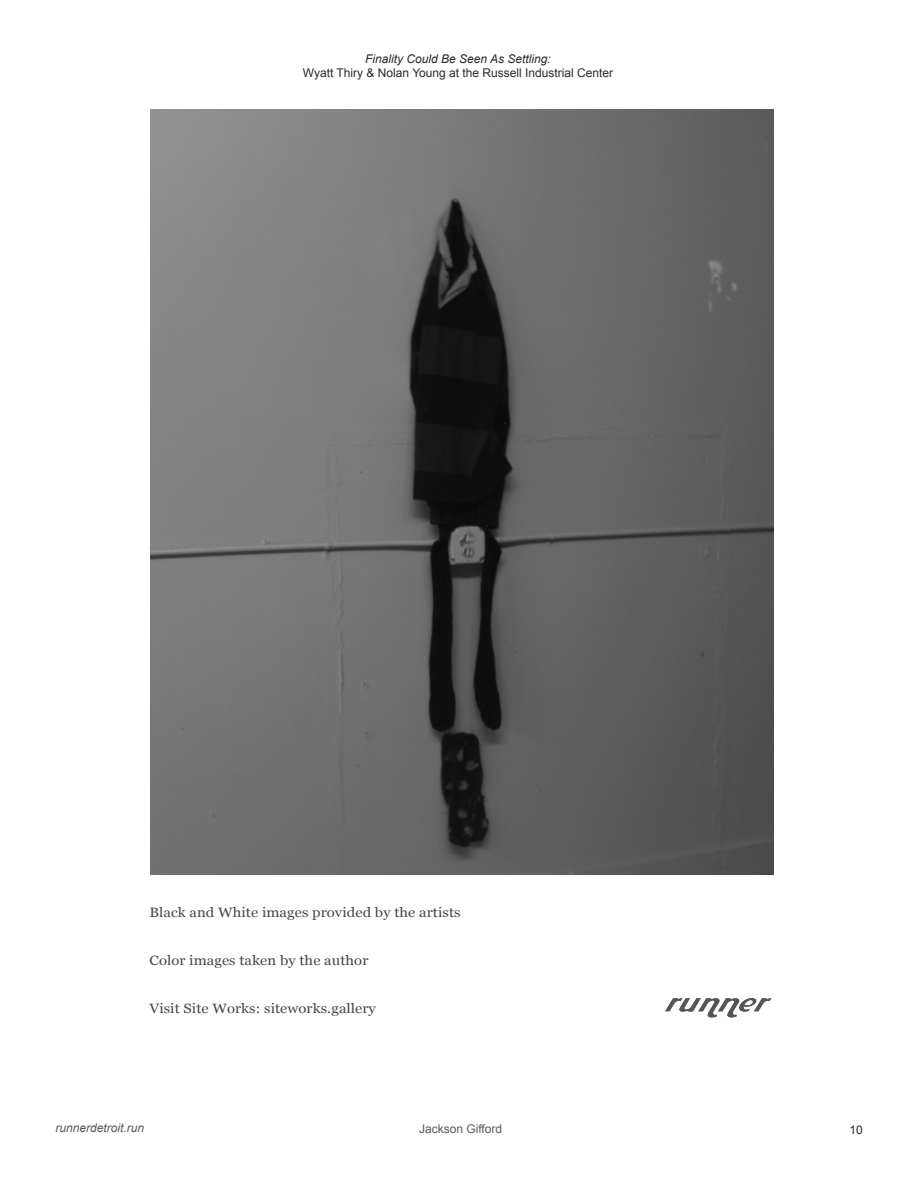
<style>
.page{position:relative;width:918px;height:1188px;background:#fff}
.page>*{position:absolute;margin:0;border:0;box-sizing:border-box;transform-origin:0 0}
.t1{font:13.5px "Georgia";letter-spacing:.005em;color:#4a4647;scale:1.1 1}
.t2{font:12px "Arial";color:#2d292a}
.t3{font:italic 12px "Arial";color:#2d292a}
.t4{font:italic 12px "Arial";color:#58595b}
.t5{font:12px "Arial";color:#58595b}
</style>
<div class="page">
<img style="left:665px;top:998px;width:107px;height:20px">
<img style="left:151px;top:110px;width:622px;height:765px">
<p class="t3" style="left:365px;top:51px;width:187px">Finality Could Be Seen As Settling:</p>
<p class="t2" style="left:303px;top:65px;width:312px">Wyatt Thiry &amp; Nolan Young at the Russell Industrial Center</p>
<p class="t1" style="left:149px;top:903px;width:284px">Black and White images provided by the artists</p>
<p class="t1" style="left:149px;top:951px;width:201px">Color images taken by the author</p>
<p class="t1" style="left:149px;top:999px;width:207px">Visit Site Works: siteworks.gallery</p>
<p class="t4" style="left:56px;top:1120px;width:90px">runnerdetroit.run</p>
<p class="t5" style="left:419px;top:1121px;width:85px">Jackson Gifford</p>
<p class="t2" style="left:850px;top:1122px;width:15px">10</p>
</div>
